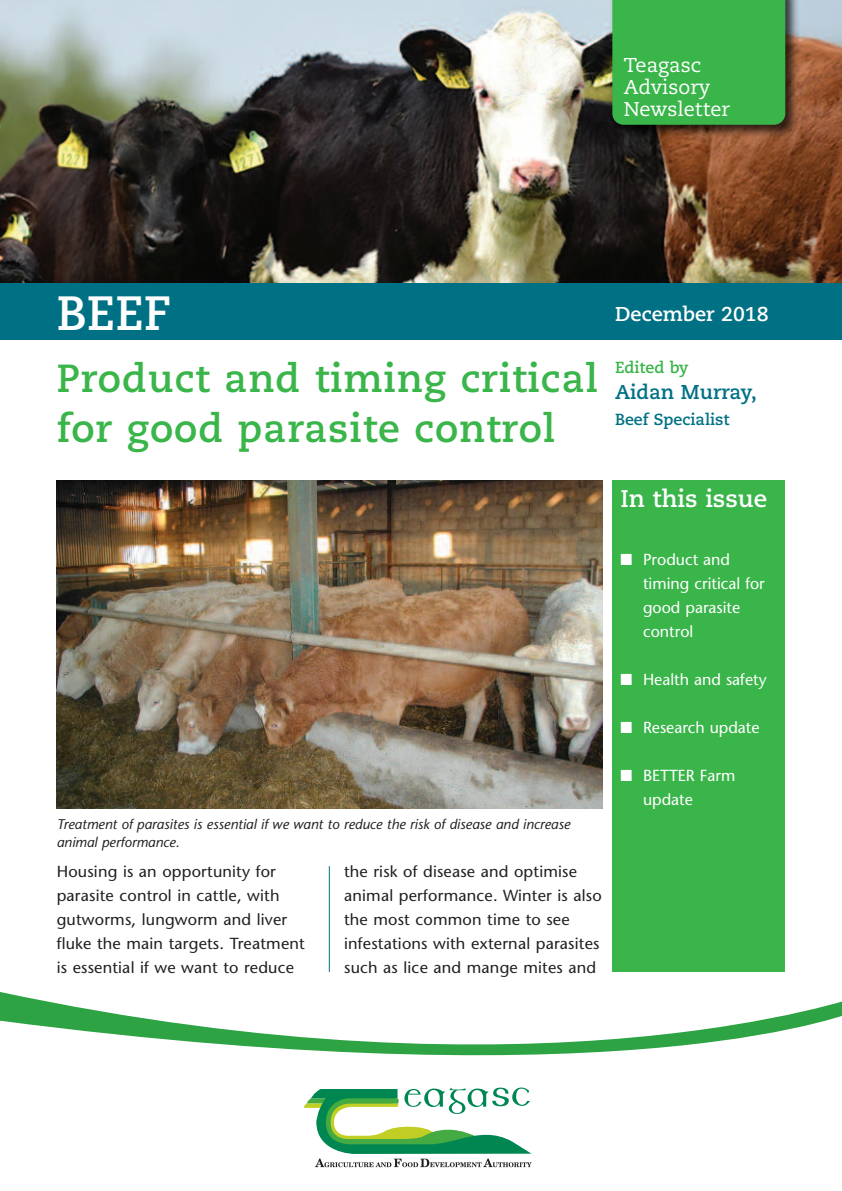
<style>
.page{position:relative;width:842px;height:1191px;background:#fff}
.page>*{position:absolute;margin:0;border:0;box-sizing:border-box;transform-origin:0 0}
.t1{font:700 48px "Caecilia";color:#fff}
.t2{font:700 39.2px/49.8px "Caecilia";letter-spacing:.025em;color:#3ab54a}
.t3{font:700 24px "Caecilia";color:#fff}
.t4{font:20px/22px "Caecilia";color:#fff}
.t5{font:700 20px "Caecilia";color:#fff}
.t6{font:700 20px "Caecilia";color:#007184}
.t7{font:16px/24px "Stone Sans";letter-spacing:.01em;color:#231f20}
.t8{font:16px/24px "Stone Sans";color:#fff}
.t9{font:700 16px "Caecilia";color:#007184}
.t10{font:700 16px "Caecilia";color:#3ab54a}
.t11{font:italic 14px/18px "Stone Sans";color:#231f20}
</style>
<div class="page">
<img style="left:0;top:0;width:842px;height:283px">
<hr style="left:329px;top:866px;width:1px;height:106px;background:#007184">
<div style="left:0;top:283px;width:842px;height:57px;background:#007184"></div>
<img style="left:605px;top:0;width:200px;height:145px">
<div style="left:612px;top:0;width:173px;height:125px;background:#3ab54a"></div>
<svg style="left:304px;top:1087px;width:228px;height:80px"></svg>
<div style="left:612px;top:480px;width:173px;height:492px;background:#3ab54a"></div>
<svg style="left:0;top:992px;width:842px;height:64px"></svg>
<img style="left:57px;top:480px;width:546px;height:328px">
<p class="t4" style="left:624px;top:56px;width:108px">Teagasc<br>Advisory<br>Newsletter</p>
<h1 class="t1" style="left:57px;top:293px;width:116px">BEEF</h1>
<h2 class="t2" style="left:57px;top:357px;width:543px">Product and timing critical for good parasite control</h2>
<p class="t5" style="left:615px;top:305px;width:155px">December 2018</p>
<p class="t10" style="left:615px;top:360px;width:75px">Edited by</p>
<p class="t6" style="left:615px;top:383px;width:144px">Aidan Murray,</p>
<p class="t9" style="left:615px;top:412px;width:116px">Beef Specialist</p>
<h3 class="t3" style="left:620px;top:488px;width:148px">In this issue</h3>
<p class="t11" style="left:57px;top:816px;width:515px">Treatment of parasites is essential if we want to reduce the risk of disease and increase animal performance.</p>
<p class="t7" style="left:57px;top:861px;width:250px">Housing is an opportunity for parasite control in cattle, with gutworms, lungworm and liver fluke the main targets. Treatment is essential if we want to reduce</p>
<p class="t7" style="left:344px;top:861px;width:259px">the risk of disease and optimise animal performance. Winter is also the most common time to see infestations with external parasites such as lice and mange mites and</p>
<p class="t8" style="left:643px;top:549px;width:123px;text-indent:-23px">■ Product and timing critical for good parasite control</p>
<p class="t8" style="left:620px;top:669px;width:148px">■ Health and safety</p>
<p class="t8" style="left:620px;top:717px;width:141px">■ Research update</p>
<p class="t8" style="left:643px;top:765px;width:94px;text-indent:-23px">■ BETTER Farm update</p>
</div>
